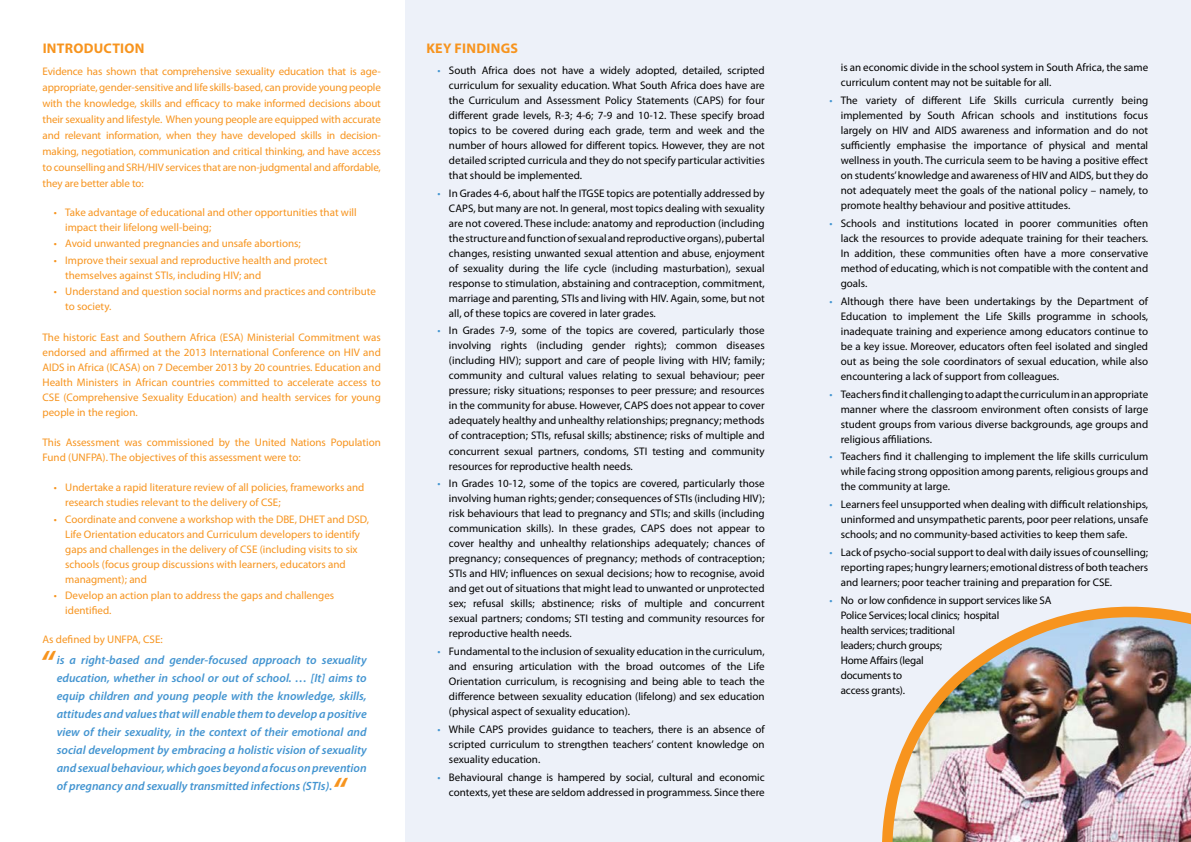
<style>
.page{position:relative;width:1191px;height:842px;background:#fff}
.page>*{position:absolute;margin:0;border:0;box-sizing:border-box;transform-origin:0 0}
.t1{font:italic 600 35px "Myriad Pro";color:#f7941e}
.t2{font:700 14px "Myriad Pro";letter-spacing:.02em;color:#f7941e}
.t3{font:italic 600 12px/18px "Myriad Pro";color:#4495d1;text-align:justify}
.t4{font:11px/15px "Myriad Pro";color:#000;text-align:justify}
.t5{font:11px/15px "Myriad Pro";color:#f7941e}
.t6{font:11px/15px "Myriad Pro";letter-spacing:-.02em;color:#000}
.s1{color:#4495d1}
</style>
<div class="page">
<div style="left:406px;top:0;width:785px;height:842px;background:#edf1f9"></div>
<img style="left:882px;top:606px;width:309px;height:236px">
<p class="t2" style="left:43px;top:39px;width:103px">INTRODUCTION</p>
<p class="t5" style="left:43px;top:63px;width:340px;line-height:16px;text-align:justify">Evidence has shown that comprehensive sexuality education that is age&shy;appropriate, gender-sensitive and life skills-based, can provide young people with the knowledge, skills and efficacy to make informed decisions about their sexuality and lifestyle. When young people are equipped with accurate and relevant information, when they have developed skills in decision&shy;making, negotiation, communication and critical thinking, and have access to counselling and SRH/HIV services that are non-judgmental and affordable, they are better able to:</p>
<p class="t5" style="left:65px;top:204px;width:293px;text-indent:-11px">• Take advantage of educational and other opportunities that will impact their lifelong well-being;</p>
<p class="t5" style="left:54px;top:236px;width:248px">• Avoid unwanted pregnancies and unsafe abortions;</p>
<p class="t5" style="left:65px;top:252px;width:264px;text-indent:-11px">• Improve their sexual and reproductive health and protect themselves against STIs, including HIV; and</p>
<p class="t5" style="left:65px;top:284px;width:312px;text-indent:-11px">• Understand and question social norms and practices and contribute to society.</p>
<p class="t5" style="left:43px;top:330px;width:340px;text-align:justify">The historic East and Southern Africa (ESA) Ministerial Commitment was endorsed and affirmed at the 2013 International Conference on HIV and AIDS in Africa (ICASA) on 7 December 2013 by 20 countries. Education and Health Ministers in African countries committed to accelerate access to CSE (Comprehensive Sexuality Education) and health services for young people in the region.</p>
<p class="t5" style="left:43px;top:435px;width:340px">This Assessment was commissioned by the United Nations Population<br>Fund (UNFPA). The objectives of this assessment were to:</p>
<p class="t5" style="left:65px;top:480px;width:301px;text-indent:-11px">• Undertake a rapid literature review of all policies, frameworks and research studies relevant to the delivery of CSE;</p>
<p class="t5" style="left:65px;top:511px;width:305px;text-indent:-11px">• Coordinate and convene a workshop with the DBE, DHET and DSD, Life Orientation educators and Curriculum developers to identify gaps and challenges in the delivery of CSE (including visits to six schools (focus group discussions with learners, educators and managment); and</p>
<p class="t5" style="left:65px;top:588px;width:270px;text-indent:-11px">• Develop an action plan to address the gaps and challenges identified.</p>
<p class="t5" style="left:43px;top:632px;width:122px">As defined by UNFPA, CSE:</p>
<p class="t3" style="left:57px;top:651px;width:311px">is a right-based and gender-focused approach to sexuality education, whether in school or out of school. … [It] aims to equip children and young people with the knowledge, skills, attitudes and values that will enable them to develop a positive view of their sexuality, in the context of their emotional and social development by embracing a holistic vision of sexuality and sexual behaviour, which goes beyond a focus on prevention of pregnancy and sexually transmitted infections (STIs).</p>
<h1 class="t1" style="left:40px;top:641px;width:16px">“</h1>
<h1 class="t1" style="left:332px;top:768px;width:16px">“</h1>
<p class="t2" style="left:426px;top:39px;width:93px">KEY FINDINGS</p>
<p class="t4" style="left:449px;top:62px;width:317px;text-indent:-11px"><span class="s1">•</span> South Africa does not have a widely adopted, detailed, scripted curriculum for sexuality education. What South Africa does have are the Curriculum and Assessment Policy Statements (CAPS) for four different grade levels, R-3; 4-6; 7-9 and 10-12. These specify broad topics to be covered during each grade, term and week and the number of hours allowed for different topics. However, they are not detailed scripted curricula and they do not specify particular activities that should be implemented.</p>
<p class="t4" style="left:449px;top:185px;width:317px;text-indent:-11px"><span class="s1">•</span> In Grades 4-6, about half the ITGSE topics are potentially addressed by CAPS, but many are not. In general, most topics dealing with sexuality are not covered. These include: anatomy and reproduction (including the structure and function of sexual and reproductive organs), pubertal changes, resisting unwanted sexual attention and abuse, enjoyment of sexuality during the life cycle (including masturbation), sexual response to stimulation, abstaining and contraception, commitment, marriage and parenting, STIs and living with HIV. Again, some, but not all, of these topics are covered in later grades.</p>
<p class="t4" style="left:449px;top:323px;width:317px;text-indent:-11px"><span class="s1">•</span> In Grades 7-9, some of the topics are covered, particularly those involving rights (including gender rights); common diseases (including HIV); support and care of people living with HIV; family; community and cultural values relating to sexual behaviour; peer pressure; risky situations; responses to peer pressure; and resources in the community for abuse. However, CAPS does not appear to cover adequately healthy and unhealthy relationships; pregnancy; methods of contraception; STIs, refusal skills; abstinence; risks of multiple and concurrent sexual partners, condoms, STI testing and community resources for reproductive health needs.</p>
<p class="t4" style="left:449px;top:476px;width:317px;text-indent:-11px"><span class="s1">•</span> In Grades 10-12, some of the topics are covered, particularly those involving human rights; gender; consequences of STIs (including HIV); risk behaviours that lead to pregnancy and STIs; and skills (including communication skills). In these grades, CAPS does not appear to cover healthy and unhealthy relationships adequately; chances of pregnancy; consequences of pregnancy; methods of contraception; STIs and HIV; influences on sexual decisions; how to recognise, avoid and get out of situations that might lead to unwanted or unprotected sex; refusal skills; abstinence; risks of multiple and concurrent sexual partners; condoms; STI testing and community resources for reproductive health needs.</p>
<p class="t4" style="left:449px;top:644px;width:317px;text-indent:-11px"><span class="s1">•</span> Fundamental to the inclusion of sexuality education in the curriculum, and ensuring articulation with the broad outcomes of the Life Orientation curriculum, is recognising and being able to teach the difference between sexuality education (lifelong) and sex education (physical aspect of sexuality education).</p>
<p class="t4" style="left:449px;top:722px;width:317px;text-indent:-11px"><span class="s1">•</span> While CAPS provides guidance to teachers, there is an absence of scripted curriculum to strengthen teachers’ content knowledge on sexuality education.</p>
<p class="t4" style="left:437px;top:769px;width:328px;text-align:right"><span class="s1">•</span> Behavioural change is hampered by social, cultural and economic contexts, yet these are seldom addressed in programmess. Since there</p>
<p class="t4" style="left:840px;top:60px;width:309px">is an economic divide in the school system in South Africa, the same curriculum content may not be suitable for all.</p>
<p class="t4" style="left:840px;top:93px;width:309px;text-indent:-11px"><span class="s1">•</span> The variety of different Life Skills curricula currently being implemented by South African schools and institutions focus largely on HIV and AIDS awareness and information and do not sufficiently emphasise the importance of physical and mental wellness in youth. The curricula seem to be having a positive effect on students’ knowledge and awareness of HIV and AIDS, but they do not adequately meet the goals of the national policy – namely, to promote healthy behaviour and positive attitudes.</p>
<p class="t4" style="left:840px;top:215px;width:309px;text-indent:-11px"><span class="s1">•</span> Schools and institutions located in poorer communities often lack the resources to provide adequate training for their teachers.<br>In addition, these communities often have a more conservative method of educating, which is not compatible with the content and goals.</p>
<p class="t4" style="left:840px;top:293px;width:309px;text-indent:-11px"><span class="s1">•</span> Although there have been undertakings by the Department of Education to implement the Life Skills programme in schools, inadequate training and experience among educators continue to be a key issue. Moreover, educators often feel isolated and singled out as being the sole coordinators of sexual education, while also encountering a lack of support from colleagues.</p>
<p class="t4" style="left:840px;top:386px;width:309px;text-indent:-11px"><span class="s1">•</span> Teachers find it challenging to adapt the curriculum in an appropriate manner where the classroom environment often consists of large student groups from various diverse backgrounds, age groups and religious affiliations.</p>
<p class="t4" style="left:840px;top:449px;width:309px;text-indent:-11px"><span class="s1">•</span> Teachers find it challenging to implement the life skills curriculum while facing strong opposition among parents, religious groups and the community at large.</p>
<p class="t4" style="left:840px;top:497px;width:309px;text-indent:-11px"><span class="s1">•</span> Learners feel unsupported when dealing with difficult relationships, uninformed and unsympathetic parents, poor peer relations, unsafe schools; and no community-based activities to keep them safe.</p>
<p class="t4" style="left:840px;top:545px;width:309px;text-indent:-11px"><span class="s1">•</span> Lack of psycho-social support to deal with daily issues of counselling; reporting rapes; hungry learners; emotional distress of both teachers and learners; poor teacher training and preparation for CSE.</p>
<p class="t6" style="left:840px;top:592px;width:212px;text-indent:-11px"><span class="s1">•</span> No or low confidence in support services like SA<br>Police Services; local clinics; hospital<br>health services; traditional<br>leaders; church groups;<br>Home Affairs (legal<br>documents to<br>access grants).</p>
</div>
